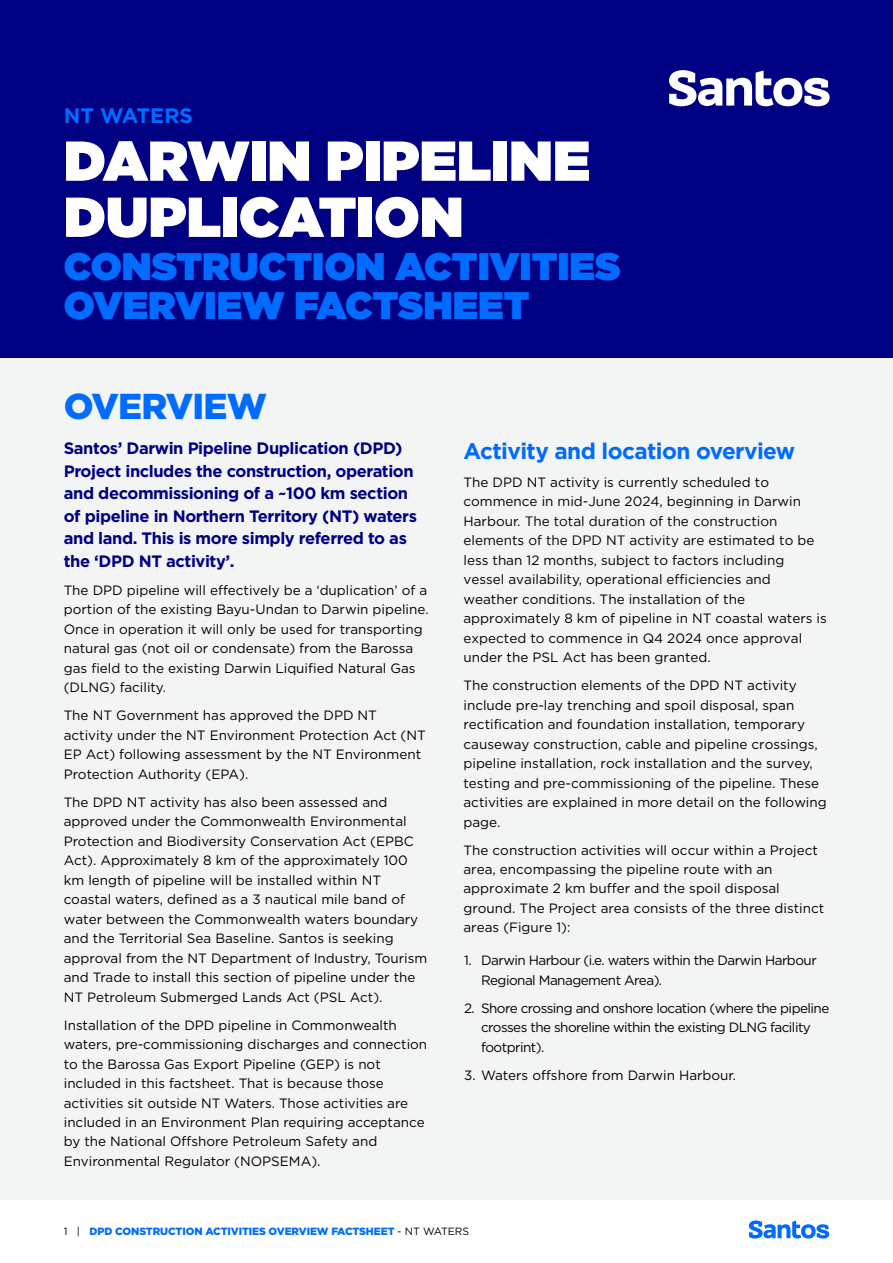
<style>
.page{position:relative;width:893px;height:1263px;background:#fff}
.page>*{position:absolute;margin:0;border:0;box-sizing:border-box;transform-origin:0 0}
.t1{font:900 56.1px/56.1px "Gotham";color:#fff}
.t2{font:900 38.4px/38.4px "Gotham";color:#006bff}
.t3{font:900 36px "Gotham";letter-spacing:-.02em;color:#006bff}
.t4{font:700 22.5px "Gotham";letter-spacing:-.025em;color:#006bff}
.t5{font:700 21px "Gotham";color:#006bff}
.t6{font:700 16.5px/22.5px "Gotham";letter-spacing:-.025em;color:#000082}
.t7{font:13.5px/19.5px "Gotham";color:#000}
.t8{font:13.5px/19.5px "Gotham";letter-spacing:-.04em;color:#000}
.t9{font:900 10.5px "Gotham";letter-spacing:-.01em;color:#006bff}
.s1{font-weight:400;color:#000}
</style>
<div class="page">
<div style="left:0;top:357px;width:893px;height:842px;background:#f3f4f4"></div>
<div style="left:0;top:0;width:893px;height:357px;background:#000082"></div>
<svg style="left:669px;top:70px;width:161px;height:36px"></svg>
<svg style="left:749px;top:1220px;width:80px;height:18px"></svg>
<h3 class="t5" style="left:64px;top:102px;width:131px">NT WATERS</h3>
<h1 class="t1" style="left:64px;top:132px;width:528px">DARWIN PIPELINE<br>DUPLICATION</h1>
<h2 class="t2" style="left:64px;top:247px;width:558px">CONSTRUCTION ACTIVITIES<br>OVERVIEW FACTSHEET</h2>
<h3 class="t3" style="left:64px;top:381px;width:205px">OVERVIEW</h3>
<p class="t6" style="left:64px;top:437px;width:355px">Santos’ Darwin Pipeline Duplication (DPD)<br>Project includes the construction, operation and decommissioning of a ~100 km section of pipeline in Northern Territory (NT) waters and land. This is more simply referred to as the ‘DPD NT activity’.</p>
<p class="t7" style="left:64px;top:580px;width:366px">The DPD pipeline will effectively be a ‘duplication’ of a portion of the existing Bayu-Undan to Darwin pipeline.<br>Once in operation it will only be used for transporting natural gas (not oil or condensate) from the Barossa gas field to the existing Darwin Liquified Natural Gas (DLNG) facility.</p>
<p class="t7" style="left:64px;top:705px;width:364px">The NT Government has approved the DPD NT activity under the NT Environment Protection Act (NT EP Act) following assessment by the NT Environment Protection Authority (EPA).</p>
<p class="t7" style="left:64px;top:792px;width:365px">The DPD NT activity has also been assessed and approved under the Commonwealth Environmental Protection and Biodiversity Conservation Act (EPBC Act). Approximately 8 km of the approximately 100 km length of pipeline will be installed within NT coastal waters, defined as a 3 nautical mile band of water between the Commonwealth waters boundary and the Territorial Sea Baseline. Santos is seeking approval from the NT Department of Industry, Tourism and Trade to install this section of pipeline under the NT Petroleum Submerged Lands Act (PSL Act).</p>
<p class="t7" style="left:64px;top:1015px;width:365px">Installation of the DPD pipeline in Commonwealth waters, pre-commissioning discharges and connection to the Barossa Gas Export Pipeline (GEP) is not included in this factsheet. That is because those activities sit outside NT Waters. Those activities are included in an Environment Plan requiring acceptance by the National Offshore Petroleum Safety and Environmental Regulator (NOPSEMA).</p>
<h3 class="t4" style="left:463px;top:436px;width:333px">Activity and location overview</h3>
<p class="t7" style="left:463px;top:472px;width:365px">The DPD NT activity is currently scheduled to commence in mid-June 2024, beginning in Darwin Harbour. The total duration of the construction elements of the DPD NT activity are estimated to be less than 12 months, subject to factors including vessel availability, operational efficiencies and weather conditions. The installation of the approximately 8 km of pipeline in NT coastal waters is expected to commence in Q4 2024 once approval under the PSL Act has been granted.</p>
<p class="t7" style="left:463px;top:675px;width:365px">The construction elements of the DPD NT activity include pre-lay trenching and spoil disposal, span rectification and foundation installation, temporary causeway construction, cable and pipeline crossings, pipeline installation, rock installation and the survey, testing and pre-commissioning of the pipeline. These activities are explained in more detail on the following page.</p>
<p class="t7" style="left:463px;top:840px;width:362px">The construction activities will occur within a Project area, encompassing the pipeline route with an approximate 2 km buffer and the spoil disposal ground. The Project area consists of the three distinct areas (Figure 1):</p>
<p class="t8" style="left:481px;top:950px;width:337px;text-indent:-17px">1. Darwin Harbour (i.e. waters within the Darwin Harbour<br>Regional Management Area).</p>
<p class="t8" style="left:481px;top:998px;width:350px;text-indent:-17px">2. Shore crossing and onshore location (where the pipeline crosses the shoreline within the existing DLNG facility footprint).</p>
<p class="t7" style="left:464px;top:1065px;width:274px">3. Waters offshore from Darwin Harbour.</p>
<p class="t9" style="left:64px;top:1224px;width:407px"><span class="s1">1 |</span> DPD CONSTRUCTION ACTIVITIES OVERVIEW FACTSHEET <span class="s1">- NT WATERS</span></p>
</div>
